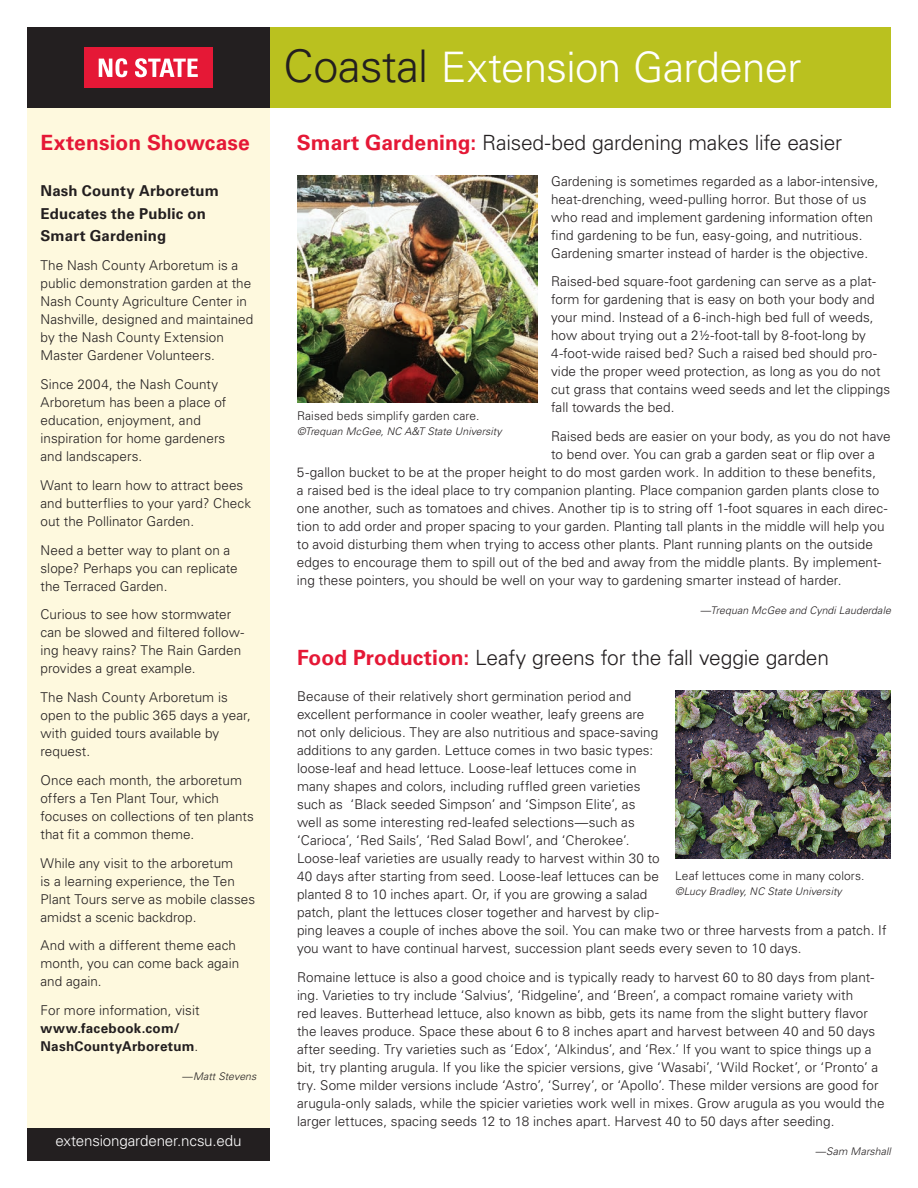
<style>
.page{position:relative;width:918px;height:1188px;background:#fff}
.page>*{position:absolute;margin:0;border:0;box-sizing:border-box;transform-origin:0 0}
.t1{font:300 42px "Univers LT Std";letter-spacing:-.015em;color:#fff}
.Section_Head_2015{font:300 21px "Univers LT Std";letter-spacing:-.01em;color:#231f20}
.t2{font:700 21px "Univers LT Std";letter-spacing:.005em;color:#e51836}
.t3{font:300 15.15px "Univers LT Std";letter-spacing:-.01em;color:#fff}
._2015_Body_Text{font:700 15px/22.5px "Univers LT Std";letter-spacing:.01em;color:#231f20}
._2015_Body_Text-2{font:300 13.5px/18px "Univers LT Std";letter-spacing:.005em;color:#231f20}
._2015_Body_Text-3{font:700 13.5px/18px "Univers LT Std";letter-spacing:.02em;color:#231f20}
._2015_Byline{font:300 12px "Univers LT Std";letter-spacing:.01em;color:#231f20}
._2015_Byline-2{font:italic 300 10.5px "Univers LT Std";letter-spacing:.01em;color:#231f20}
.s1{font-size:45px;color:#231f20}
.s2{font-weight:700;color:#e51836}
.s3{font-weight:300}
</style>
<div class="page">
<div style="left:270px;top:27px;width:621px;height:81px;background:#bac11f"></div>
<div style="left:27px;top:27px;width:243px;height:81px;background:#231f20"></div>
<div style="left:84px;top:48px;width:129px;height:40px;background:#e51836"></div>
<svg style="left:99px;top:58px;width:28px;height:19px"></svg>
<svg style="left:135px;top:58px;width:63px;height:19px"></svg>
<div style="left:27px;top:1127px;width:243px;height:34px;background:#231f20"></div>
<div style="left:27px;top:108px;width:243px;height:1019px;background:#fef9de"></div>
<img style="left:297px;top:176px;width:241px;height:226px">
<img style="left:675px;top:690px;width:216px;height:168px">
<p class="t1" style="left:284px;top:42px;width:519px"><span class="s1">Coastal</span> Extension Gardener</p>
<p class="t2" style="left:40px;top:131px;width:211px">Extension Showcase</p>
<p class="Section_Head_2015" style="left:297px;top:130px;width:547px"><span class="s2">Smart Gardening:</span> Raised-bed gardening makes life easier</p>
<p class="_2015_Body_Text" style="left:40px;top:180px;width:180px">Nash County Arboretum<br>Educates the Public on<br>Smart Gardening</p>
<p class="_2015_Body_Text-2" style="left:40px;top:256px;width:214px">The Nash County Arboretum is a public demonstration garden at the<br>Nash County Agriculture Center in<br>Nashville, designed and maintained by the Nash County Extension<br>Master Gardener Volunteers.</p>
<p class="_2015_Body_Text-2" style="left:40px;top:375px;width:187px">Since 2004, the Nash County<br>Arboretum has been a place of education, enjoyment, and inspiration for home gardeners and landscapers.</p>
<p class="_2015_Body_Text-2" style="left:40px;top:476px;width:212px">Want to learn how to attract bees and butterflies to your yard? Check out the Pollinator Garden.</p>
<p class="_2015_Body_Text-2" style="left:40px;top:541px;width:199px">Need a better way to plant on a slope? Perhaps you can replicate the Terraced Garden.</p>
<p class="_2015_Body_Text-2" style="left:40px;top:606px;width:205px">Curious to see how stormwater can be slowed and filtered follow&shy;ing heavy rains? The Rain Garden provides a great example.</p>
<p class="_2015_Body_Text-2" style="left:40px;top:688px;width:212px">The Nash County Arboretum is open to the public 365 days a year, with guided tours available by request.</p>
<p class="_2015_Body_Text-2" style="left:40px;top:771px;width:215px">Once each month, the arboretum offers a Ten Plant Tour, which focuses on collections of ten plants that fit a common theme.</p>
<p class="_2015_Body_Text-2" style="left:40px;top:854px;width:216px">While any visit to the arboretum<br>is a learning experience, the Ten<br>Plant Tours serve as mobile classes amidst a scenic backdrop.</p>
<p class="_2015_Body_Text-2" style="left:40px;top:937px;width:200px">And with a different theme each month, you can come back again and again.</p>
<p class="_2015_Body_Text-3" style="left:40px;top:1002px;width:161px"><span class="s3">For more information, visit </span>www.facebook.com/<br>NashCountyArboretum<span class="s3">.</span></p>
<p class="_2015_Byline-2" style="left:182px;top:1070px;width:76px">—Matt Stevens</p>
<p class="t3" style="left:56px;top:1132px;width:187px">extensiongardener.ncsu.edu</p>
<p class="_2015_Body_Text-2" style="left:551px;top:172px;width:329px">Gardening is sometimes regarded as a labor-intensive, heat-drenching, weed-pulling horror. But those of us who read and implement gardening information often find gardening to be fun, easy-going, and nutritious.<br>Gardening smarter instead of harder is the objective.</p>
<p class="_2015_Body_Text-2" style="left:551px;top:273px;width:341px">Raised-bed square-foot gardening can serve as a plat&shy;form for gardening that is easy on both your body and your mind. Instead of a 6-inch-high bed full of weeds, how about trying out a 2½-foot-tall by 8-foot-long by 4-foot-wide raised bed? Such a raised bed should pro&shy;vide the proper weed protection, as long as you do not cut grass that contains weed seeds and let the clippings fall towards the bed.</p>
<p class="_2015_Body_Text-2" style="left:551px;top:427px;width:341px">Raised beds are easier on your body, as you do not have</p>
<p class="_2015_Body_Text-2" style="left:551px;top:445px;width:325px">to bend over. You can grab a garden seat or flip over a</p>
<p class="_2015_Body_Text-2" style="left:297px;top:463px;width:581px">5-gallon bucket to be at the proper height to do most garden work. In addition to these benefits,</p>
<p class="_2015_Body_Text-2" style="left:297px;top:481px;width:584px">a raised bed is the ideal place to try companion planting. Place companion garden plants close to</p>
<p class="_2015_Body_Text-2" style="left:297px;top:499px;width:592px">one another, such as tomatoes and chives. Another tip is to string off 1-foot squares in each direc-</p>
<p class="_2015_Body_Text-2" style="left:297px;top:517px;width:589px">tion to add order and proper spacing to your garden. Planting tall plants in the middle will help you</p>
<p class="_2015_Body_Text-2" style="left:297px;top:535px;width:577px">to avoid disturbing them when trying to access other plants. Plant running plants on the outside</p>
<p class="_2015_Body_Text-2" style="left:297px;top:553px;width:586px">edges to encourage them to spill out of the bed and away from the middle plants. By implement-</p>
<p class="_2015_Body_Text-2" style="left:297px;top:571px;width:546px">ing these pointers, you should be well on your way to gardening smarter instead of harder.</p>
<p class="_2015_Byline-2" style="left:700px;top:604px;width:192px">—Trequan McGee and Cyndi Lauderdale</p>
<p class="_2015_Byline" style="left:297px;top:409px;width:184px">Raised beds simplify garden care.</p>
<p class="_2015_Byline-2" style="left:297px;top:425px;width:206px">©Trequan McGee, NC A&amp;T State University</p>
<p class="Section_Head_2015" style="left:297px;top:645px;width:534px"><span class="s2">Food Production:</span> Leafy greens for the fall veggie garden</p>
<p class="_2015_Body_Text-2" style="left:297px;top:687px;width:591px">Because of their relatively short germination period and<br>excellent performance in cooler weather, leafy greens are<br>not only delicious. They are also nutritious and space-saving<br>additions to any garden. Lettuce comes in two basic types:<br>loose-leaf and head lettuce. Loose-leaf lettuces come in<br>many shapes and colors, including ruffled green varieties<br>such as ‘Black seeded Simpson’ and ‘Simpson Elite’, as<br>well as some interesting red-leafed selections—such as<br>‘Carioca’, ‘Red Sails’, ‘Red Salad Bowl’, and ‘Cherokee’.<br>Loose-leaf varieties are usually ready to harvest within 30 to<br>40 days after starting from seed. Loose-leaf lettuces can be<br>planted 8 to 10 inches apart. Or, if you are growing a salad<br>patch, plant the lettuces closer together and harvest by clip-<br>ping leaves a couple of inches above the soil. You can make two or three harvests from a patch. If you want to have continual harvest, succession plant seeds every seven to 10 days.</p>
<p class="_2015_Body_Text-2" style="left:297px;top:968px;width:589px">Romaine lettuce is also a good choice and is typically ready to harvest 60 to 80 days from plant&shy;ing. Varieties to try include ‘Salvius’, ‘Ridgeline’, and ‘Breen’, a compact romaine variety with<br>red leaves. Butterhead lettuce, also known as bibb, gets its name from the slight buttery flavor the leaves produce. Space these about 6 to 8 inches apart and harvest between 40 and 50 days after seeding. Try varieties such as ‘Edox’, ‘Alkindus’, and ‘Rex.’ If you want to spice things up a bit, try planting arugula. If you like the spicier versions, give ‘Wasabi’, ‘Wild Rocket’, or ‘Pronto’ a try. Some milder versions include ‘Astro’, ‘Surrey’, or ‘Apollo’. These milder versions are good for arugula-only salads, while the spicier varieties work well in mixes. Grow arugula as you would the larger lettuces, spacing seeds 12 to 18 inches apart. Harvest 40 to 50 days after seeding.</p>
<p class="_2015_Byline-2" style="left:815px;top:1144px;width:77px">—Sam Marshall</p>
<p class="_2015_Byline" style="left:675px;top:869px;width:191px">Leaf lettuces come in many colors.</p>
<p class="_2015_Byline-2" style="left:675px;top:885px;width:168px">©Lucy Bradley, NC State University</p>
</div>
